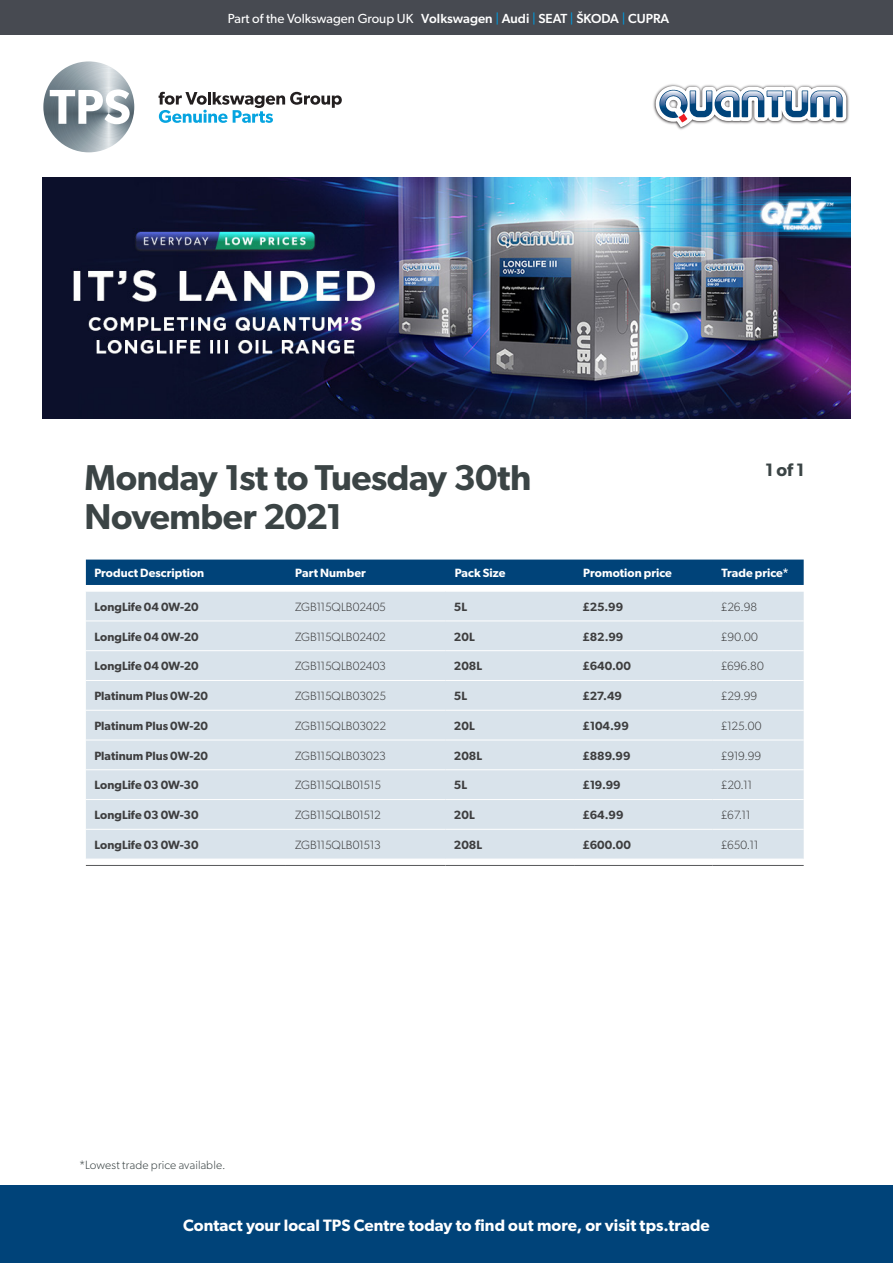
<style>
.page{position:relative;width:893px;height:1263px;background:#fff}
.page>*{position:absolute;margin:0;border:0;box-sizing:border-box;transform-origin:0 0}
.H1_-_main_header{font:600 36px/39px "Gibson";letter-spacing:-.015em;color:#3b4445}
.H1_-_main_header-2{font:600 18px "Gibson";color:#3b4445}
.t1{font:600 16.5px "Gibson";letter-spacing:.005em;color:#fff}
.t2{font:500 13.2px "Gibson";color:#fff}
.Table_copy_light{font:300 12px "Gibson";letter-spacing:-.01em;color:#3e3e3f}
.Table_copy_semibold{font:600 12px "Gibson";letter-spacing:.005em;color:#3e3e3f}
.Table_copy_light-2{font:600 12px "Gibson";letter-spacing:-.005em;color:#3e3e3f}
.Table_header{font:600 12px "Gibson";letter-spacing:.005em;color:#fff}
.Table_copy_light-3{font:300 12px "Gibson";letter-spacing:-.035em;color:#3e3e3f}
.t3{font:300 12px "Gibson";letter-spacing:.01em;color:#3b4445}
.s1{font-weight:400}
.s2{font-weight:400;color:#009bde}
</style>
<div class="page">
<div style="left:0;top:1185px;width:893px;height:78px;background:#004379"></div>
<div style="left:0;top:0;width:893px;height:35px;background:#474a51"></div>
<img style="left:653px;top:84px;width:196px;height:46px">
<svg style="left:655px;top:86px;width:191px;height:41px"></svg>
<svg style="left:159px;top:92px;width:183px;height:31px"></svg>
<img style="left:43px;top:61px;width:91px;height:91px;border-radius:45px">
<svg style="left:50px;top:89px;width:80px;height:35px"></svg>
<div style="left:86px;top:592px;width:718px;height:267px;background:#d9e3eb"></div>
<div style="left:86px;top:560px;width:718px;height:25px;background:#004379"></div>
<hr style="left:86px;top:865px;width:200px;height:1px;background:#57585a">
<hr style="left:286px;top:865px;width:159px;height:1px;background:#57585a">
<hr style="left:445px;top:865px;width:129px;height:1px;background:#57585a">
<hr style="left:574px;top:865px;width:138px;height:1px;background:#57585a">
<hr style="left:712px;top:865px;width:92px;height:1px;background:#57585a">
<hr style="left:86px;top:621px;width:200px;height:1px;background:#fff">
<hr style="left:286px;top:621px;width:159px;height:1px;background:#fff">
<hr style="left:445px;top:621px;width:129px;height:1px;background:#fff">
<hr style="left:574px;top:621px;width:138px;height:1px;background:#fff">
<hr style="left:712px;top:621px;width:92px;height:1px;background:#fff">
<hr style="left:86px;top:650px;width:200px;height:1px;background:#fff">
<hr style="left:286px;top:650px;width:159px;height:1px;background:#fff">
<hr style="left:445px;top:650px;width:129px;height:1px;background:#fff">
<hr style="left:574px;top:650px;width:138px;height:1px;background:#fff">
<hr style="left:712px;top:650px;width:92px;height:1px;background:#fff">
<hr style="left:86px;top:680px;width:200px;height:1px;background:#fff">
<hr style="left:286px;top:680px;width:159px;height:1px;background:#fff">
<hr style="left:445px;top:680px;width:129px;height:1px;background:#fff">
<hr style="left:574px;top:680px;width:138px;height:1px;background:#fff">
<hr style="left:712px;top:680px;width:92px;height:1px;background:#fff">
<hr style="left:86px;top:710px;width:200px;height:1px;background:#fff">
<hr style="left:286px;top:710px;width:159px;height:1px;background:#fff">
<hr style="left:445px;top:710px;width:129px;height:1px;background:#fff">
<hr style="left:574px;top:710px;width:138px;height:1px;background:#fff">
<hr style="left:712px;top:710px;width:92px;height:1px;background:#fff">
<hr style="left:86px;top:740px;width:200px;height:1px;background:#fff">
<hr style="left:286px;top:740px;width:159px;height:1px;background:#fff">
<hr style="left:445px;top:740px;width:129px;height:1px;background:#fff">
<hr style="left:574px;top:740px;width:138px;height:1px;background:#fff">
<hr style="left:712px;top:740px;width:92px;height:1px;background:#fff">
<hr style="left:86px;top:769px;width:200px;height:1px;background:#fff">
<hr style="left:286px;top:769px;width:159px;height:1px;background:#fff">
<hr style="left:445px;top:769px;width:129px;height:1px;background:#fff">
<hr style="left:574px;top:769px;width:138px;height:1px;background:#fff">
<hr style="left:712px;top:769px;width:92px;height:1px;background:#fff">
<hr style="left:86px;top:799px;width:200px;height:1px;background:#fff">
<hr style="left:286px;top:799px;width:159px;height:1px;background:#fff">
<hr style="left:445px;top:799px;width:129px;height:1px;background:#fff">
<hr style="left:574px;top:799px;width:138px;height:1px;background:#fff">
<hr style="left:712px;top:799px;width:92px;height:1px;background:#fff">
<hr style="left:86px;top:829px;width:200px;height:1px;background:#fff">
<hr style="left:286px;top:829px;width:159px;height:1px;background:#fff">
<hr style="left:445px;top:829px;width:129px;height:1px;background:#fff">
<hr style="left:574px;top:829px;width:138px;height:1px;background:#fff">
<hr style="left:712px;top:829px;width:92px;height:1px;background:#fff">
<img style="left:43px;top:178px;width:807px;height:240px">
<p class="t2" style="left:228px;top:10px;width:443px"><span class="s1">Part of the Volkswagen Group UK</span> Volkswagen <span class="s2">|</span> Audi <span class="s2">|</span> SEAT <span class="s2">|</span> ŠKODA <span class="s2">|</span> CUPRA</p>
<p class="H1_-_main_header-2" style="left:765px;top:459px;width:41px">1 of 1</p>
<p class="H1_-_main_header" style="left:85px;top:457px;width:448px">Monday 1st to Tuesday 30th<br>November 2021</p>
<p class="Table_header" style="left:94px;top:566px;width:111px">Product Description</p>
<p class="Table_header" style="left:295px;top:566px;width:72px">Part Number</p>
<p class="Table_header" style="left:455px;top:566px;width:52px">Pack Size</p>
<p class="Table_header" style="left:583px;top:566px;width:90px">Promotion price</p>
<p class="Table_header" style="left:721px;top:566px;width:69px">Trade price*</p>
<p class="Table_copy_semibold" style="left:94px;top:599px;width:106px">LongLife 04 0W-20</p>
<p class="Table_copy_light" style="left:295px;top:599px;width:92px">ZGB115QLB02405</p>
<p class="Table_copy_light-2" style="left:454px;top:599px;width:15px">5L</p>
<p class="Table_copy_light-2" style="left:583px;top:599px;width:42px">£25.99</p>
<p class="Table_copy_light" style="left:721px;top:599px;width:38px">£26.98</p>
<p class="Table_copy_semibold" style="left:94px;top:629px;width:106px">LongLife 04 0W-20</p>
<p class="Table_copy_light" style="left:295px;top:629px;width:92px">ZGB115QLB02402</p>
<p class="Table_copy_light-2" style="left:454px;top:629px;width:22px">20L</p>
<p class="Table_copy_light-2" style="left:583px;top:629px;width:42px">£82.99</p>
<p class="Table_copy_light" style="left:721px;top:629px;width:39px">£90.00</p>
<p class="Table_copy_semibold" style="left:94px;top:659px;width:106px">LongLife 04 0W-20</p>
<p class="Table_copy_light" style="left:295px;top:659px;width:92px">ZGB115QLB02403</p>
<p class="Table_copy_light-2" style="left:454px;top:659px;width:30px">208L</p>
<p class="Table_copy_light-2" style="left:583px;top:659px;width:50px">£640.00</p>
<p class="Table_copy_light" style="left:721px;top:659px;width:45px">£696.80</p>
<p class="Table_copy_semibold" style="left:94px;top:689px;width:115px">Platinum Plus 0W-20</p>
<p class="Table_copy_light" style="left:295px;top:689px;width:92px">ZGB115QLB03025</p>
<p class="Table_copy_light-2" style="left:454px;top:689px;width:15px">5L</p>
<p class="Table_copy_light-2" style="left:583px;top:689px;width:41px">£27.49</p>
<p class="Table_copy_light" style="left:721px;top:689px;width:38px">£29.99</p>
<p class="Table_copy_semibold" style="left:94px;top:719px;width:115px">Platinum Plus 0W-20</p>
<p class="Table_copy_light" style="left:295px;top:718px;width:92px">ZGB115QLB03022</p>
<p class="Table_copy_light-2" style="left:454px;top:719px;width:22px">20L</p>
<p class="Table_copy_light-2" style="left:583px;top:719px;width:48px">£104.99</p>
<p class="Table_copy_light" style="left:721px;top:718px;width:42px">£125.00</p>
<p class="Table_copy_semibold" style="left:94px;top:748px;width:115px">Platinum Plus 0W-20</p>
<p class="Table_copy_light" style="left:295px;top:748px;width:92px">ZGB115QLB03023</p>
<p class="Table_copy_light-2" style="left:454px;top:748px;width:30px">208L</p>
<p class="Table_copy_light-2" style="left:583px;top:748px;width:49px">£889.99</p>
<p class="Table_copy_light" style="left:721px;top:748px;width:42px">£919.99</p>
<p class="Table_copy_semibold" style="left:94px;top:778px;width:106px">LongLife 03 0W-30</p>
<p class="Table_copy_light-3" style="left:295px;top:778px;width:87px">ZGB115QLB01515</p>
<p class="Table_copy_light-2" style="left:454px;top:778px;width:15px">5L</p>
<p class="Table_copy_light-2" style="left:583px;top:778px;width:40px">£19.99</p>
<p class="Table_copy_light" style="left:721px;top:778px;width:33px">£20.11</p>
<p class="Table_copy_semibold" style="left:94px;top:808px;width:106px">LongLife 03 0W-30</p>
<p class="Table_copy_light-3" style="left:295px;top:808px;width:87px">ZGB115QLB01512</p>
<p class="Table_copy_light-2" style="left:454px;top:808px;width:22px">20L</p>
<p class="Table_copy_light-2" style="left:583px;top:808px;width:42px">£64.99</p>
<p class="Table_copy_light" style="left:721px;top:808px;width:31px">£67.11</p>
<p class="Table_copy_semibold" style="left:94px;top:838px;width:106px">LongLife 03 0W-30</p>
<p class="Table_copy_light-3" style="left:295px;top:838px;width:87px">ZGB115QLB01513</p>
<p class="Table_copy_light-2" style="left:454px;top:838px;width:30px">208L</p>
<p class="Table_copy_light-2" style="left:583px;top:838px;width:50px">£600.00</p>
<p class="Table_copy_light" style="left:721px;top:838px;width:40px">£650.11</p>
<p class="t3" style="left:79px;top:1157px;width:148px">*Lowest trade price available.</p>
<p class="t1" style="left:183px;top:1215px;width:528px">Contact your local TPS Centre today to find out more, or visit tps.trade</p>
</div>
